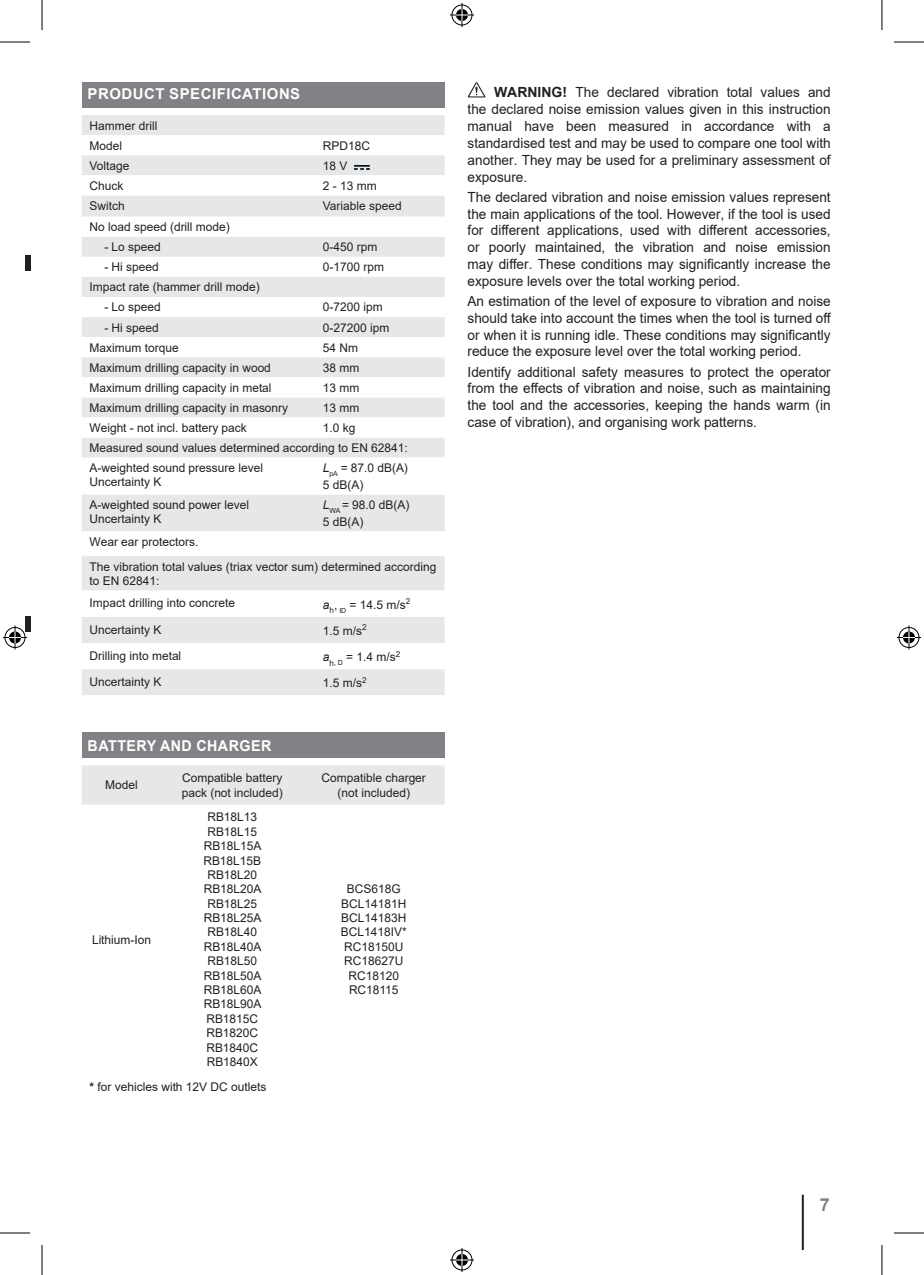
<style>
.page{position:relative;width:924px;height:1275px;background:#fff}
.page>*{position:absolute;margin:0;border:0;box-sizing:border-box;transform-origin:0 0}
.t1{font:700 18px "Arial";color:#808285}
.t2{font:700 15px "Arial";letter-spacing:.035em;color:#fff}
.t3{font:700 15px "Arial";letter-spacing:.035em;color:#fff;scale:.95 1}
.t4{font:14px/16.8px "Arial";color:#231f20;text-align:justify}
.t5{font:12px/14.4px "Arial";color:#231f20}
.s1{font-style:italic}
.s2{font-weight:700}
</style>
<div class="page">
<hr style="left:801px;top:1194px;width:2px;height:56px;background:#231f20">
<svg style="left:467px;top:82px;width:18px;height:15px"></svg>
<div style="left:82px;top:82px;width:362px;height:25px;background:#808285"></div>
<div style="left:82px;top:732px;width:362px;height:26px;background:#808285"></div>
<div style="left:82px;top:115px;width:362px;height:20px;background:#e6e7e9"></div>
<svg style="left:82px;top:155px;width:362px;height:540px;fill:#e6e7e9"></svg>
<svg style="left:354px;top:165px;width:15px;height:5px"></svg>
<div style="left:82px;top:765px;width:362px;height:39px;background:#e6e7e9"></div>
<div style="left:25px;top:256px;width:6px;height:15px;background:#231f20"></div>
<div style="left:25px;top:616px;width:6px;height:15px;background:#231f20"></div>
<hr style="left:0;top:42px;width:30px;height:1px;background:#000">
<hr style="left:893px;top:42px;width:30px;height:1px;background:#000">
<hr style="left:0;top:1232px;width:30px;height:1px;background:#000">
<hr style="left:893px;top:1232px;width:30px;height:1px;background:#000">
<hr style="left:42px;top:0;width:1px;height:30px;background:#000">
<hr style="left:42px;top:1245px;width:1px;height:30px;background:#000">
<hr style="left:881px;top:0;width:1px;height:30px;background:#000">
<hr style="left:881px;top:1245px;width:1px;height:30px;background:#000">
<svg style="left:450px;top:3px;width:24px;height:24px"></svg>
<svg style="left:450px;top:1248px;width:24px;height:24px"></svg>
<svg style="left:3px;top:625px;width:24px;height:24px"></svg>
<svg style="left:897px;top:625px;width:23px;height:24px"></svg>
<p class="t2" style="left:87px;top:83px;width:214px">PRODUCT SPECIFICATIONS</p>
<p class="t5" style="left:90px;top:115px;width:69px;line-height:20px">Hammer drill<br>Model</p>
<p class="t5" style="left:323px;top:138px;width:49px">RPD18C</p>
<p class="t5" style="left:90px;top:158px;width:41px">Voltage</p>
<p class="t5" style="left:323px;top:158px;width:26px">18 V</p>
<p class="t5" style="left:90px;top:178px;width:35px">Chuck</p>
<p class="t5" style="left:323px;top:178px;width:55px">2 - 13 mm</p>
<p class="t5" style="left:90px;top:198px;width:37px">Switch</p>
<p class="t5" style="left:323px;top:198px;width:80px">Variable speed</p>
<p class="t5" style="left:90px;top:220px;width:142px">No load speed (drill mode)</p>
<p class="t5" style="left:104px;top:240px;width:58px">- Lo speed</p>
<p class="t5" style="left:323px;top:240px;width:56px">0-450 rpm</p>
<p class="t5" style="left:104px;top:260px;width:56px">- Hi speed</p>
<p class="t5" style="left:323px;top:260px;width:63px">0-1700 rpm</p>
<p class="t5" style="left:90px;top:280px;width:171px">Impact rate (hammer drill mode)</p>
<p class="t5" style="left:104px;top:300px;width:58px">- Lo speed</p>
<p class="t5" style="left:323px;top:300px;width:61px">0-7200 ipm</p>
<p class="t5" style="left:104px;top:320px;width:56px">- Hi speed</p>
<p class="t5" style="left:323px;top:320px;width:68px">0-27200 ipm</p>
<p class="t5" style="left:90px;top:340px;width:90px">Maximum torque</p>
<p class="t5" style="left:323px;top:340px;width:37px">54 Nm</p>
<p class="t5" style="left:90px;top:360px;width:183px">Maximum drilling capacity in wood</p>
<p class="t5" style="left:323px;top:360px;width:38px">38 mm</p>
<p class="t5" style="left:90px;top:380px;width:183px">Maximum drilling capacity in metal</p>
<p class="t5" style="left:323px;top:380px;width:38px">13 mm</p>
<p class="t5" style="left:90px;top:400px;width:200px">Maximum drilling capacity in masonry</p>
<p class="t5" style="left:323px;top:400px;width:38px">13 mm</p>
<p class="t5" style="left:90px;top:420px;width:159px">Weight - not incl. battery pack</p>
<p class="t5" style="left:90px;top:417px;width:319px;line-height:20px;text-indent:233px">1.0 kg<br>Measured sound values determined according to EN 62841:<br>A-weighted sound pressure level</p>
<p class="t5" style="left:90px;top:475px;width:73px">Uncertainty K</p>
<p class="t5" style="left:323px;top:459px;width:86px;line-height:16.8px"><span class="s1">L</span><sub>pA</sub> = 87.0 dB(A)<br>5 dB(A)</p>
<p class="t5" style="left:90px;top:497px;width:161px">A-weighted sound power level<br>Uncertainty K</p>
<p class="t5" style="left:323px;top:496px;width:88px;line-height:16.8px"><span class="s1">L</span><sub>WA</sub> = 98.0 dB(A)<br>5 dB(A)</p>
<p class="t5" style="left:90px;top:529px;width:348px;line-height:24.8px">Wear ear protectors.<br>The vibration total values (triax vector sum) determined according</p>
<p class="t5" style="left:90px;top:569px;width:147px;line-height:22.4px">to EN 62841:<br>Impact drilling into concrete</p>
<p class="t5" style="left:323px;top:597px;width:89px"><span class="s1">a</span><sub>h</sub>, <sub>ID</sub> = 14.5 m/s<sup>2</sup></p>
<p class="t5" style="left:90px;top:622px;width:73px">Uncertainty K</p>
<p class="t5" style="left:323px;top:623px;width:45px">1.5 m/s<sup>2</sup></p>
<p class="t5" style="left:90px;top:648px;width:93px">Drilling into metal</p>
<p class="t5" style="left:323px;top:649px;width:79px"><span class="s1">a</span><sub>h</sub><sub>,</sub> <sub>D</sub> = 1.4 m/s<sup>2</sup></p>
<p class="t5" style="left:90px;top:674px;width:73px">Uncertainty K</p>
<p class="t5" style="left:323px;top:676px;width:45px">1.5 m/s<sup>2</sup></p>
<p class="t3" style="left:87px;top:735px;width:195px">BATTERY AND CHARGER</p>
<p class="t5" style="left:105px;top:778px;width:34px">Model</p>
<p class="t5" style="left:182px;top:770px;width:102px">Compatible battery pack (not included)</p>
<p class="t5" style="left:321px;top:770px;width:106px;text-align:center">Compatible charger (not included)</p>
<p class="t5" style="left:92px;top:932px;width:61px">Lithium-Ion</p>
<p class="t5" style="left:203px;top:810px;width:60px;text-align:center">RB18L13<br>RB18L15<br>RB18L15A<br>RB18L15B<br>RB18L20<br>RB18L20A<br>RB18L25<br>RB18L25A<br>RB18L40<br>RB18L40A<br>RB18L50<br>RB18L50A<br>RB18L60A<br>RB18L90A<br>RB1815C<br>RB1820C<br>RB1840C<br>RB1840X</p>
<p class="t5" style="left:90px;top:1079px;width:178px"><span class="s2">*</span> for vehicles with 12V DC outlets</p>
<p class="t5" style="left:341px;top:882px;width:67px;text-align:center">BCS618G<br>BCL14181H<br>BCL14183H<br>BCL1418IV*<br>RC18150U<br>RC18627U<br>RC18120<br>RC18115</p>
<p class="t4" style="left:467px;top:84px;width:364px;text-indent:26px"><span class="s2">WARNING!</span> The declared vibration total values and the declared noise emission values given in this instruction manual have been measured in accordance with a standardised test and may be used to compare one tool with another. They may be used for a preliminary assessment of exposure.</p>
<p class="t4" style="left:467px;top:188px;width:364px">The declared vibration and noise emission values represent the main applications of the tool. However, if the tool is used for different applications, used with different accessories, or poorly maintained, the vibration and noise emission may differ. These conditions may significantly increase the exposure levels over the total working period.</p>
<p class="t4" style="left:467px;top:292px;width:365px">An estimation of the level of exposure to vibration and noise should take into account the times when the tool is turned off or when it is running idle. These conditions may significantly reduce the exposure level over the total working period.</p>
<p class="t4" style="left:467px;top:363px;width:364px">Identify additional safety measures to protect the operator from the effects of vibration and noise, such as maintaining the tool and the accessories, keeping the hands warm (in case of vibration), and organising work patterns.</p>
<h1 class="t1" style="left:819px;top:1191px;width:12px">7</h1>
</div>
